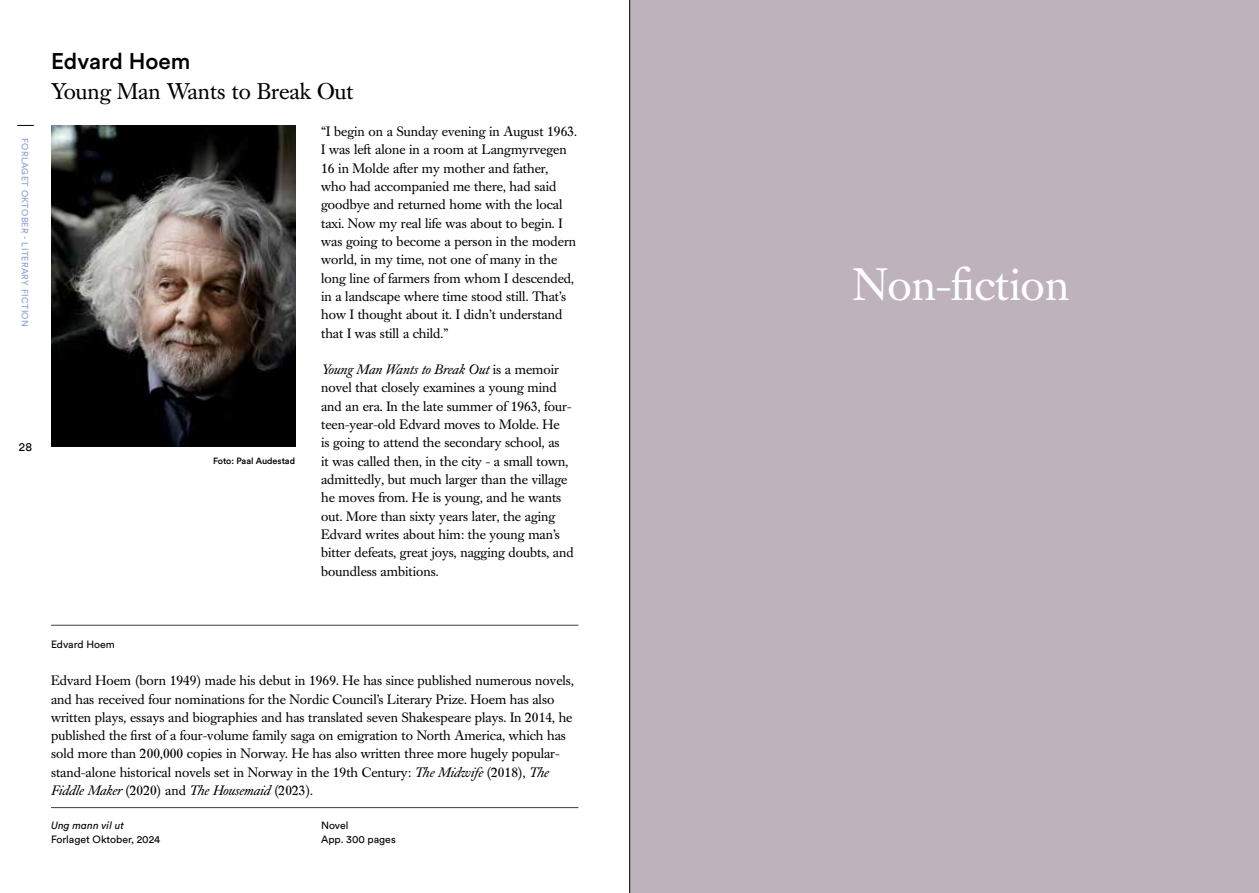
<style>
.page{position:relative;width:1259px;height:893px;background:#fff}
.page>*{position:absolute;margin:0;border:0;box-sizing:border-box;transform-origin:0 0}
.t1{font:45px "Caslon Book BE";color:#fff}
.t2{font:22.5px "Caslon Book BE";color:#000}
.t3{font:500 22.5px "Circular Std";color:#000}
.t4{font:13.5px/18.3px "Caslon Book BE";color:#000}
.t5{font:12px "Circular Std";color:#000}
.t6{font:10.5px/13.5px "Circular Std";color:#000}
.t7{font:italic 10.5px "Circular Std";color:#000}
.t8{font:9px "Circular Std";letter-spacing:.04em;color:#8e9ed1}
.t9{font:500 9px "Circular Std";color:#000}
.s1{font-style:italic}
</style>
<div class="page">
<svg style="left:17px;top:125px;width:17px;height:1px"></svg>
<img style="left:51px;top:126px;width:244px;height:320px">
<hr style="left:51px;top:807px;width:527px;height:1px;background:#3c3c3b">
<hr style="left:51px;top:625px;width:527px;height:1px;background:#3c3c3b">
<svg style="left:629px;top:0;width:630px;height:893px;background:#ada3ac"></svg>
<p class="t8" style="left:30px;top:138px;width:191px;rotate:90deg">FORLAGET OKTOBER - LITERARY FICTION</p>
<p class="t5" style="left:19px;top:440px;width:15px">28</p>
<h2 class="t3" style="left:51px;top:47px;width:141px">Edvard Hoem</h2>
<h2 class="t2" style="left:51px;top:78px;width:304px">Young Man Wants to Break Out</h2>
<p class="t9" style="left:213px;top:455px;width:83px">Foto: Paal Audestad</p>
<p class="t4" style="left:321px;top:123px;width:257px">“I begin on a Sunday evening in August 1963.<br>I was left alone in a room at Langmyrvegen 16 in Molde after my mother and father,<br>who had accompanied me there, had said goodbye and returned home with the local taxi. Now my real life was about to begin. I was going to become a person in the modern world, in my time, not one of many in the long line of farmers from whom I descended, in a landscape where time stood still. That’s how I thought about it. I didn’t understand that I was still a child.”</p>
<p class="t4" style="left:321px;top:361px;width:254px"><span class="s1">Young Man Wants to Break Out</span> is a memoir novel that closely examines a young mind and an era. In the late summer of 1963, four&shy;teen-year-old Edvard moves to Molde. He<br>is going to attend the secondary school, as<br>it was called then, in the city - a small town, admittedly, but much larger than the village he moves from. He is young, and he wants out. More than sixty years later, the aging Edvard writes about him: the young man’s bitter defeats, great joys, nagging doubts, and boundless ambitions.</p>
<p class="t6" style="left:51px;top:638px;width:65px">Edvard Hoem</p>
<p class="t4" style="left:51px;top:672px;width:524px">Edvard Hoem (born 1949) made his debut in 1969. He has since published numerous novels, and has received four nominations for the Nordic Council’s Literary Prize. Hoem has also written plays, essays and biographies and has translated seven Shakespeare plays. In 2014, he published the first of a four-volume family saga on emigration to North America, which has sold more than 200,000 copies in Norway. He has also written three more hugely popular&shy;stand-alone historical novels set in Norway in the 19th Century: <span class="s1">The Midwife</span> (2018), <span class="s1">The Fiddle Maker</span> (2020) and <span class="s1">The Housemaid</span> (2023).</p>
<p class="t7" style="left:51px;top:819px;width:74px">Ung mann vil ut</p>
<p class="t6" style="left:51px;top:832px;width:111px">Forlaget Oktober, 2024</p>
<p class="t6" style="left:321px;top:819px;width:76px">Novel<br>App. 300 pages</p>
<h1 class="t1" style="left:853px;top:259px;width:218px">Non-fiction</h1>
</div>
